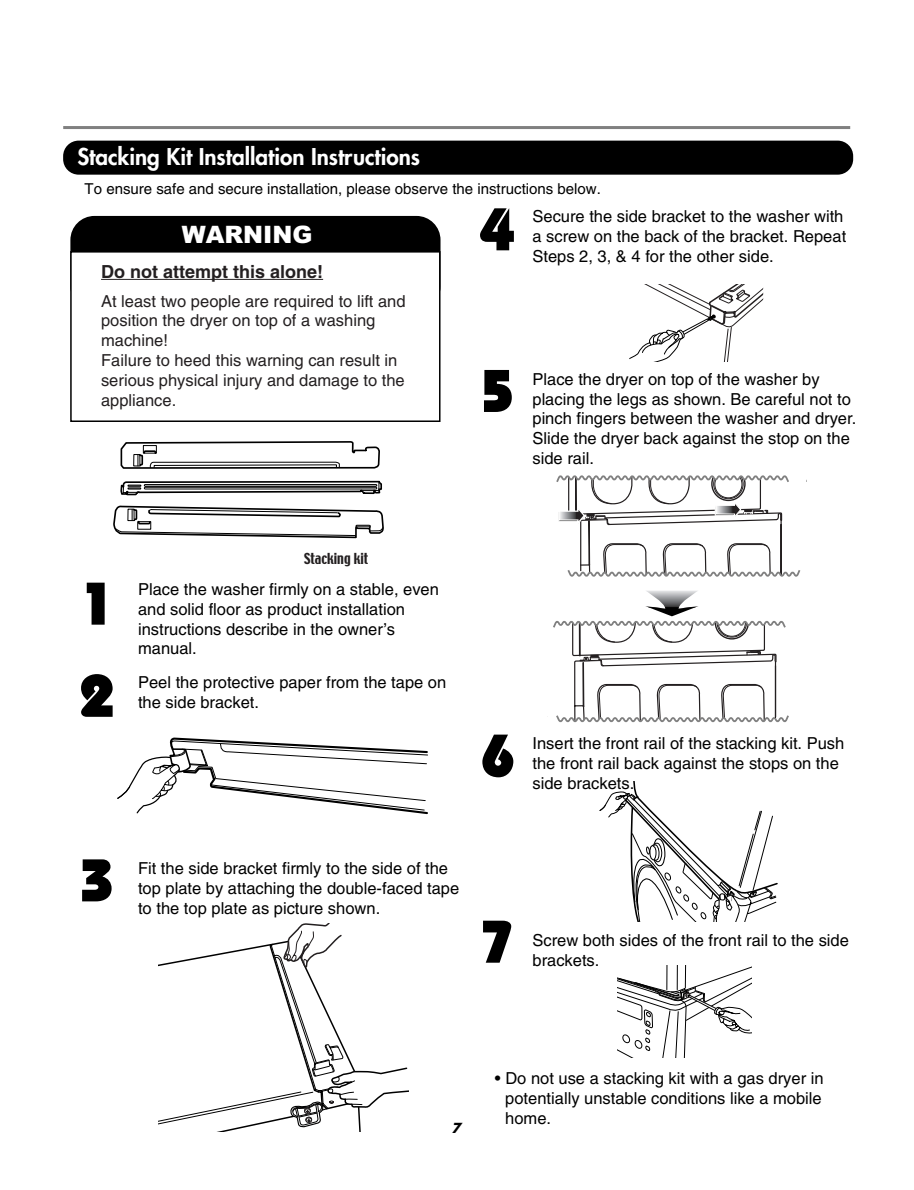
<style>
.page{position:relative;width:914px;height:1190px;background:#fff}
.page>*{position:absolute;margin:0;border:0;box-sizing:border-box;transform-origin:0 0}
.t1{font:800 60px/92.1px "Bauhaus";color:#000}
.t2{font:900 24px "Arial";color:#fff}
.t3{font:800 22.5px "Futura";color:#fff}
.t4{font:700 18px "Helvetica";color:#231f20}
.t5{font:16.5px/19.8px "Helvetica";color:#000}
.t6{font:16.5px/19.8px "Helvetica";color:#231f20}
.t7{font:15px "Helvetica";color:#000}
.t8{font:13.5px "Techno";color:#231f20}
.t9{font:italic 700 13.5px "Futura";color:#000}
</style>
<div class="page">
<hr style="left:63px;top:126px;width:787px;height:3px;background:#808080">
<div style="left:70px;top:216px;width:370px;height:95px;background:#000;border-radius:24px"></div>
<div style="left:71px;top:252px;width:369px;height:169px;background:#fff"></div>
<div style="left:70px;top:251px;width:370px;height:171px;border:2px solid #000"></div>
<svg style="left:113px;top:441px;width:271px;height:98px"></svg>
<svg style="left:117px;top:737px;width:311px;height:78px"></svg>
<svg style="left:629px;top:285px;width:134px;height:77px"></svg>
<svg style="left:599px;top:781px;width:179px;height:140px"></svg>
<svg style="left:618px;top:965px;width:133px;height:92px"></svg>
<svg style="left:158px;top:923px;width:250px;height:208px"></svg>
<svg style="left:556px;top:475px;width:245px;height:102px"></svg>
<svg style="left:547px;top:616px;width:242px;height:107px"></svg>
<img style="left:645px;top:591px;width:53px;height:16px">
<svg style="left:648px;top:607px;width:48px;height:9px"></svg>
<hr style="left:101px;top:279px;width:222px;height:1px;background:#231f20">
<div style="left:63px;top:141px;width:790px;height:34px;background:#000;border-radius:16px"></div>
<h3 class="t3" style="left:77px;top:145px;width:344px">Stacking Kit Installation Instructions</h3>
<p class="t7" style="left:85px;top:183px;width:517px">To ensure safe and secure installation, please observe the instructions below.</p>
<h2 class="t2" style="left:182px;top:225px;width:132px">WARNING</h2>
<p class="t4" style="left:101px;top:265px;width:223px">Do not attempt this alone!</p>
<p class="t6" style="left:101px;top:292px;width:306px">At least two people are required to lift and position the dryer on top of a washing machine!<br>Failure to heed this warning can result in serious physical injury and damage to the appliance.</p>
<h1 class="t1" style="left:479px;top:189px;width:38px">4</h1>
<p class="t5" style="left:532px;top:208px;width:315px">Secure the side bracket to the washer with a screw on the back of the bracket. Repeat<br>Steps 2, 3, &amp; 4 for the other side.</p>
<h1 class="t1" style="left:479px;top:351px;width:38px">5</h1>
<p class="t5" style="left:532px;top:371px;width:325px">Place the dryer on top of the washer by placing the legs as shown. Be careful not to pinch fingers between the washer and dryer.<br>Slide the dryer back against the stop on the side rail.</p>
<h1 class="t1" style="left:78px;top:563px;width:38px">1<br>2</h1>
<p class="t8" style="left:304px;top:552px;width:66px">Stacking kit</p>
<p class="t5" style="left:138px;top:581px;width:302px">Place the washer firmly on a stable, even and solid floor as product installation instructions describe in the owner’s manual.</p>
<p class="t5" style="left:138px;top:674px;width:310px">Peel the protective paper from the tape on the side bracket.</p>
<h1 class="t1" style="left:479px;top:715px;width:38px">6</h1>
<p class="t5" style="left:532px;top:734px;width:313px">Insert the front rail of the stacking kit. Push the front rail back against the stops on the side brackets.</p>
<h1 class="t1" style="left:78px;top:840px;width:38px">3</h1>
<p class="t5" style="left:138px;top:860px;width:322px">Fit the side bracket firmly to the side of the top plate by attaching the double-faced tape to the top plate as picture shown.</p>
<h1 class="t1" style="left:479px;top:901px;width:38px">7</h1>
<p class="t5" style="left:532px;top:931px;width:318px">Screw both sides of the front rail to the side brackets.</p>
<p class="t9" style="left:452px;top:1122px;width:11px">7</p>
<p class="t5" style="left:505px;top:1069px;width:320px;text-align:justify;text-indent:-10px">• Do not use a stacking kit with a gas dryer in potentially unstable conditions like a mobile home.</p>
</div>
